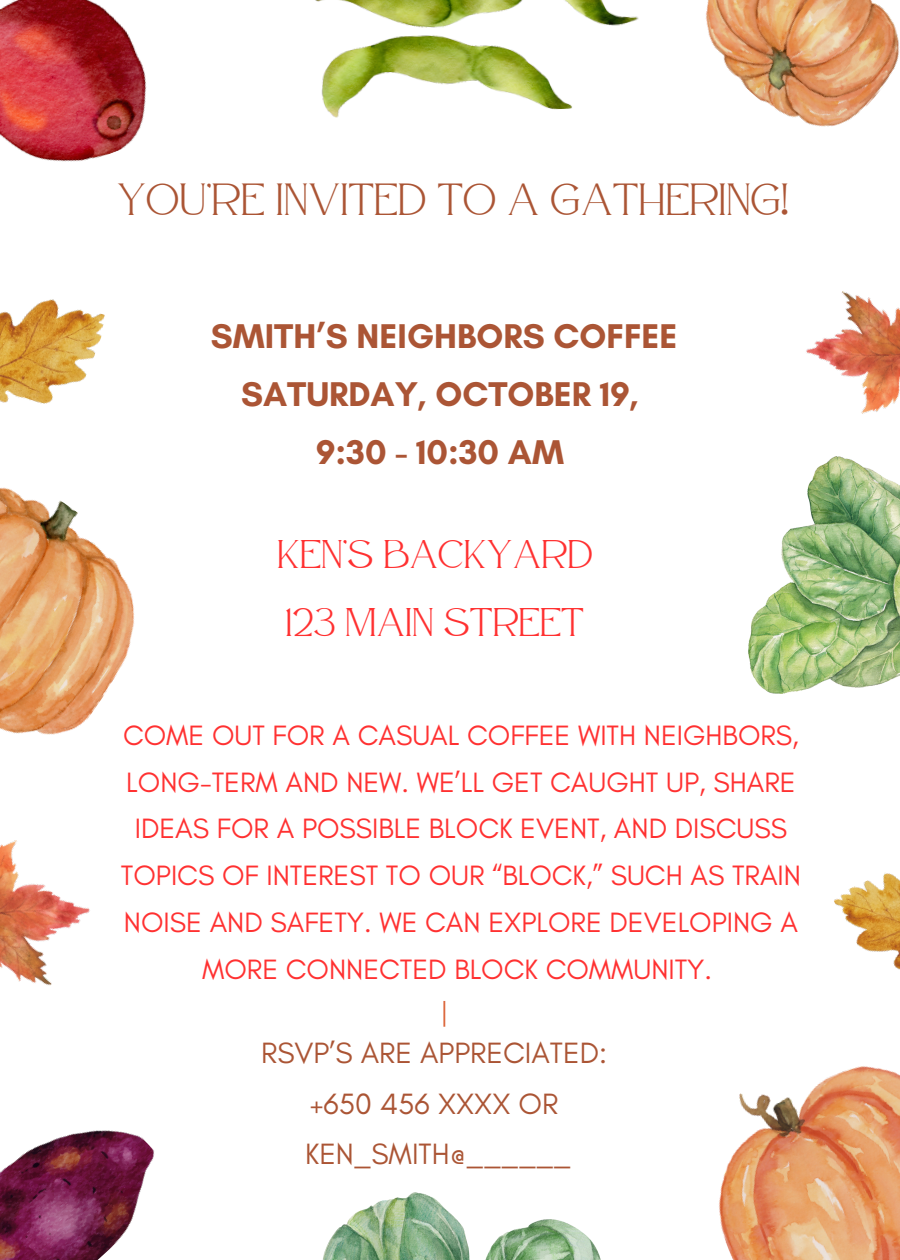
<style>
.page{position:relative;width:900px;height:1260px;background:#fff}
.page>*{position:absolute;margin:0;border:0;box-sizing:border-box;transform-origin:0 0}
.t1{font:45px "Atteron";color:#ab5535}
.t2{font:40px/67.5px "Atteron";color:#ff3131}
.t3{font:700 35px/58px "Glacial Indifference";color:#ab5535;text-align:center}
.t4{font:30px "Glacial Indifference";color:#ab5535}
.t5{font:28.5px/47px "Glacial Indifference";color:#ff3131;text-align:center}
</style>
<div class="page">
<img style="left:0;top:487px;width:134px;height:248px">
<img style="left:719px;top:1066px;width:181px;height:194px">
<img style="left:705px;top:0;width:194px;height:127px">
<img style="left:0;top:1130px;width:154px;height:130px">
<img style="left:315px;top:0;width:324px;height:118px">
<img style="left:322px;top:1192px;width:279px;height:68px">
<img style="left:0;top:0;width:147px;height:162px">
<img style="left:749px;top:457px;width:151px;height:236px">
<img style="left:806px;top:291px;width:94px;height:123px">
<img style="left:0;top:840px;width:90px;height:146px">
<img style="left:0;top:299px;width:105px;height:105px">
<img style="left:834px;top:872px;width:66px;height:98px">
<hr style="left:443px;top:1001px;width:2px;height:26px;background:#dd6b41">
<p class="t1" style="left:117px;top:173px;width:673px">YOU’RE INVITED TO A GATHERING!</p>
<p class="t3" style="left:211px;top:306px;width:468px">SMITH’S NEIGHBORS COFFEE<br>SATURDAY, OCTOBER 19,<br>9:30 - 10:30 AM</p>
<p class="t2" style="left:277px;top:520px;width:317px">KEN’S BACKYARD<br>123 MAIN STREET</p>
<p class="t5" style="left:121px;top:711px;width:682px">COME OUT FOR A CASUAL COFFEE WITH NEIGHBORS, LONG-TERM AND NEW. WE’LL GET CAUGHT UP, SHARE IDEAS FOR A POSSIBLE BLOCK EVENT, AND DISCUSS TOPICS OF INTEREST TO OUR “BLOCK,” SUCH AS TRAIN NOISE AND SAFETY. WE CAN EXPLORE DEVELOPING A MORE CONNECTED BLOCK COMMUNITY.</p>
<p class="t4" style="left:261px;top:1035px;width:347px">RSVP’S ARE APPRECIATED:</p>
<p class="t4" style="left:310px;top:1085px;width:250px">+650 456 XXXX OR</p>
<p class="t4" style="left:305px;top:1136px;width:267px">KEN_SMITH@______</p>
</div>
